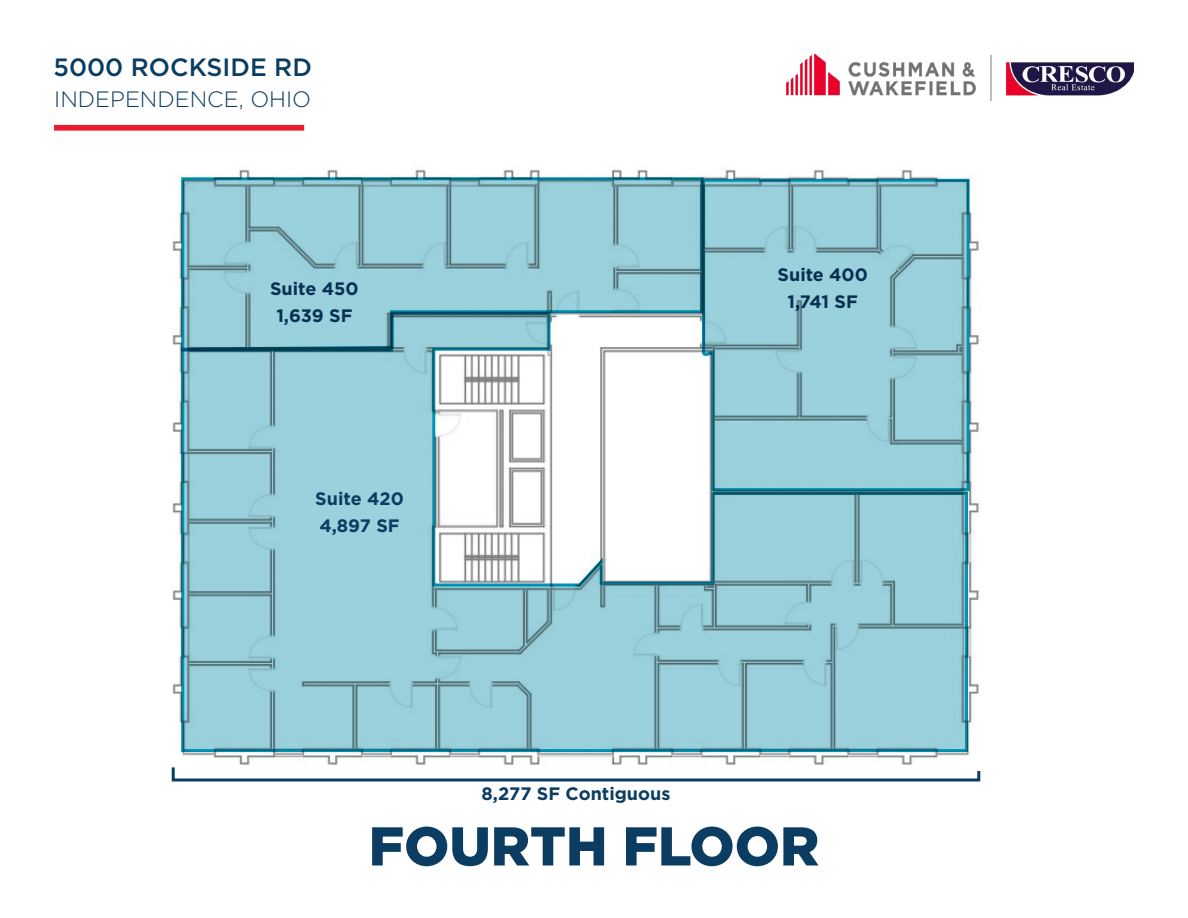
<style>
.page{position:relative;width:1188px;height:918px;background:#fff}
.page>*{position:absolute;margin:0;border:0;box-sizing:border-box;transform-origin:0 0}
.t1{font:900 54.6px "Gotham";color:#0b3c61}
.t2{font:500 25.05px "Gotham";color:#0b3c61}
.t3{font:300 22.2px "Gotham";color:#0b3c61}
.t4{font:700 18px/27px "Gotham";color:#0b3c61;text-align:center}
</style>
<div class="page">
<div style="left:54px;top:125px;width:250px;height:6px;background:#e91d2d"></div>
<img style="left:787px;top:54px;width:347px;height:46px">
<svg style="left:171px;top:767px;width:810px;height:15px"></svg>
<img style="left:172px;top:169px;width:807px;height:596px">
<svg style="left:700px;top:177px;width:271px;height:316px;background:#91c7d2"></svg>
<svg style="left:180px;top:176px;width:525px;height:177px;background:#92c6d1"></svg>
<h2 class="t2" style="left:54px;top:51px;width:260px">5000 ROCKSIDE RD</h2>
<p class="t3" style="left:54px;top:85px;width:258px">INDEPENDENCE, OHIO</p>
<p class="t4" style="left:270px;top:275px;width:90px">Suite 450<br>1,639 SF</p>
<p class="t4" style="left:315px;top:486px;width:90px;text-align:left">Suite 420<br>4,897 SF</p>
<p class="t4" style="left:482px;top:780px;width:190px">8,277 SF Contiguous</p>
<p class="t4" style="left:778px;top:261px;width:92px">Suite 400<br>1,741 SF</p>
<h1 class="t1" style="left:369px;top:809px;width:452px">FOURTH FLOOR</h1>
</div>
